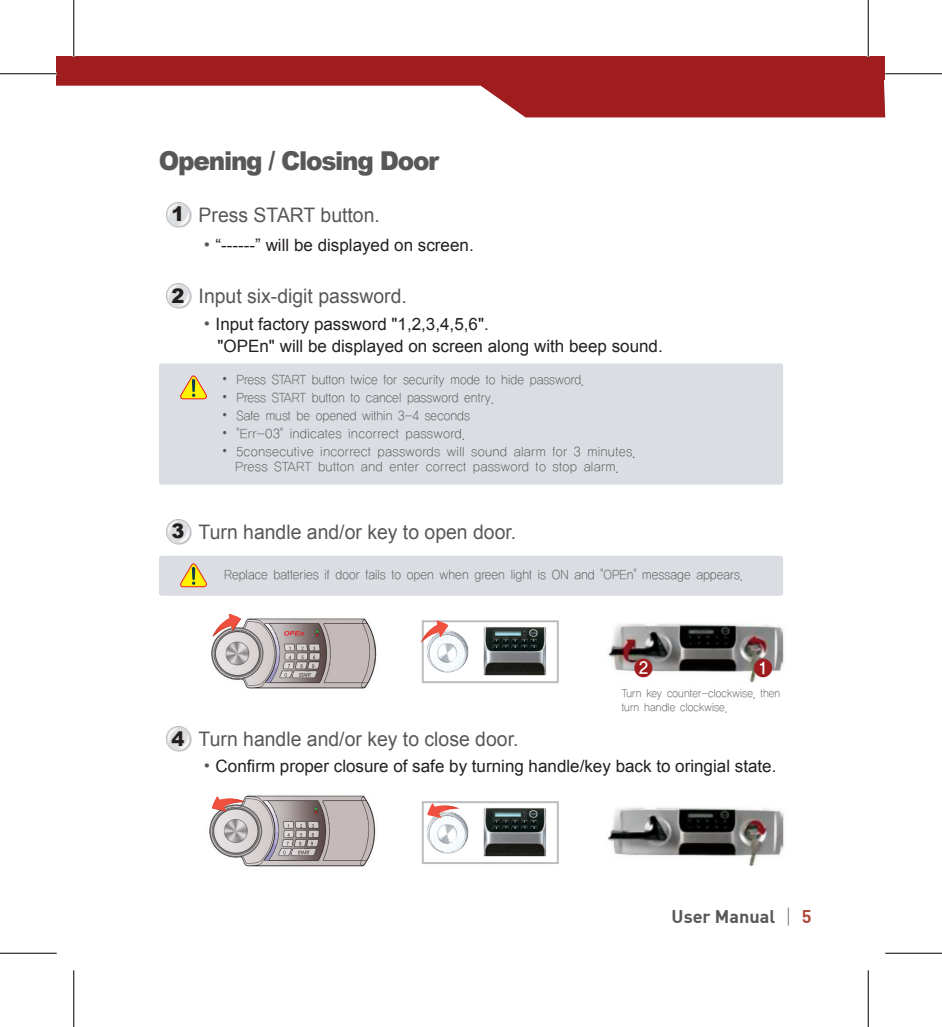
<style>
.page{position:relative;width:942px;height:1027px;background:#fff}
.page>*{position:absolute;margin:0;border:0;box-sizing:border-box;transform-origin:0 0}
.t1{font:900 26px "Arial";letter-spacing:-.05em;color:#57585a;scale:.95 1}
.t2{font:20px "Arial";color:#57585a}
.t3{font:900 20px "Arial";color:#231f20}
.t4{font:18px "Dinbol";color:#57585a}
.t5{font:17px "Arial";color:#231f20}
.t6{font:14px "YDIYGO110 KSCPC EUC H";letter-spacing:-.05em;color:#57585a;scale:.9 1}
.t7{font:14px "YDIYGO110 KSCPC EUC H";letter-spacing:-.03em;color:#57585a;scale:.95 1}
.t8{font:12px "YDIYGO110 KSCPC EUC H";letter-spacing:-.05em;color:#57585a;scale:.9 1}
.s1{font-family:"Adobe Myungjo Std";font-weight:500;color:#57585a}
.s2{font-family:"Adobe Myungjo Std";font-weight:500}
.s3{font-family:"YDIYGO130 KSCPC EUC H"}
.s4{color:#ad4837}
</style>
<div class="page">
<svg style="left:57px;top:80px;width:827px;height:37px"></svg>
<div style="left:57px;top:57px;width:827px;height:23px;background:#9f1c1f"></div>
<div style="left:159px;top:555px;width:623px;height:40px;background:#dadde2;border-radius:3px"></div>
<img style="left:167px;top:202px;width:25px;height:25px">
<img style="left:167px;top:726px;width:25px;height:25px">
<img style="left:607px;top:807px;width:177px;height:58px">
<img style="left:209px;top:795px;width:167px;height:72px">
<svg style="left:283px;top:824px;width:6px;height:30px"></svg>
<svg style="left:297px;top:824px;width:17px;height:30px"></svg>
<svg style="left:212px;top:795px;width:32px;height:16px"></svg>
<img style="left:426px;top:807px;width:121px;height:50px">
<div style="left:421px;top:801px;width:137px;height:62px;border:2px solid #bcbdc0"></div>
<svg style="left:427px;top:802px;width:32px;height:16px"></svg>
<img style="left:167px;top:283px;width:25px;height:25px">
<div style="left:159px;top:363px;width:623px;height:121px;background:#dadde2;border-radius:3px"></div>
<svg style="left:180px;top:375px;width:27px;height:25px"></svg>
<svg style="left:180px;top:563px;width:27px;height:25px"></svg>
<img style="left:167px;top:519px;width:25px;height:25px">
<img style="left:211px;top:618px;width:166px;height:71px">
<svg style="left:299px;top:673px;width:12px;height:3px"></svg>
<svg style="left:288px;top:646px;width:3px;height:21px"></svg>
<svg style="left:300px;top:646px;width:3px;height:21px"></svg>
<svg style="left:312px;top:646px;width:3px;height:21px"></svg>
<svg style="left:284px;top:630px;width:20px;height:5px"></svg>
<svg style="left:212px;top:613px;width:29px;height:23px"></svg>
<img style="left:426px;top:625px;width:121px;height:51px">
<div style="left:421px;top:620px;width:137px;height:63px;border:2px solid #bcbdc0"></div>
<img style="left:608px;top:623px;width:176px;height:59px">
<svg style="left:420px;top:620px;width:28px;height:23px"></svg>
<hr style="left:0;top:73px;width:57px;height:1px;background:#000">
<hr style="left:884px;top:73px;width:57px;height:1px;background:#000">
<hr style="left:0;top:952px;width:57px;height:1px;background:#000">
<hr style="left:884px;top:952px;width:57px;height:1px;background:#000">
<hr style="left:73px;top:0;width:1px;height:57px;background:#000">
<hr style="left:73px;top:969px;width:1px;height:57px;background:#000">
<hr style="left:867px;top:0;width:1px;height:57px;background:#000">
<hr style="left:867px;top:969px;width:1px;height:57px;background:#000">
<svg style="left:634px;top:658px;width:18px;height:19px"></svg>
<svg style="left:754px;top:658px;width:18px;height:19px"></svg>
<p class="t1" style="left:159px;top:141px;width:296px">Opening / Closing Door</p>
<p class="t2" style="left:198px;top:201px;width:183px">Press START button.</p>
<p class="t5" style="left:198px;top:234px;width:276px"><span class="s1">•</span>“------” will be displayed on screen.</p>
<p class="t3" style="left:171px;top:200px;width:14px">1</p>
<p class="t3" style="left:171px;top:281px;width:14px">2</p>
<p class="t2" style="left:198px;top:282px;width:210px">Input six-digit password.</p>
<p class="t5" style="left:198px;top:313px;width:291px"><span class="s1">•</span>Input factory password "1,2,3,4,5,6".</p>
<p class="t5" style="left:217px;top:334px;width:446px">"OPEn" will be displayed on screen along with beep sound.</p>
<p class="t6" style="left:218px;top:371px;width:408px"><span class="s2">•</span> Press START button twice for security mode to hide password.</p>
<p class="t6" style="left:218px;top:390px;width:308px"><span class="s2">•</span> Press START button to cancel password entry.</p>
<p class="t6" style="left:218px;top:408px;width:281px"><span class="s2">•</span> Safe must be opened within 3-4 seconds</p>
<p class="t7" style="left:218px;top:426px;width:261px"><span class="s2">•</span> "Err-03" indicates incorrect password.</p>
<p class="t7" style="left:218px;top:444px;width:441px"><span class="s2">•</span> 5consecutive incorrect passwords will sound alarm for 3 minutes.</p>
<p class="t7" style="left:235px;top:459px;width:406px">Press START button and enter correct password to stop alarm.</p>
<p class="t3" style="left:171px;top:516px;width:14px">3</p>
<p class="t2" style="left:198px;top:518px;width:319px">Turn handle and/or key to open door.</p>
<p class="t6" style="left:224px;top:567px;width:578px">Replace batteries if door fails to open when green light is ON and "OPEn" message appears.</p>
<p class="t3" style="left:171px;top:723px;width:14px">4</p>
<p class="t8" style="left:621px;top:686px;width:178px">Turn key counter-clockwise, then</p>
<p class="t8" style="left:621px;top:700px;width:120px">turn handle clockwise.</p>
<p class="t2" style="left:198px;top:725px;width:321px">Turn handle and/or key to close door.</p>
<p class="t5" style="left:198px;top:754px;width:579px"><span class="s1">•</span>Confirm proper closure of safe by turning handle/key back to oringial state.</p>
<p class="t4" style="left:671px;top:904px;width:141px">User Manual <span class="s3">│</span> <span class="s4">5</span></p>
</div>
